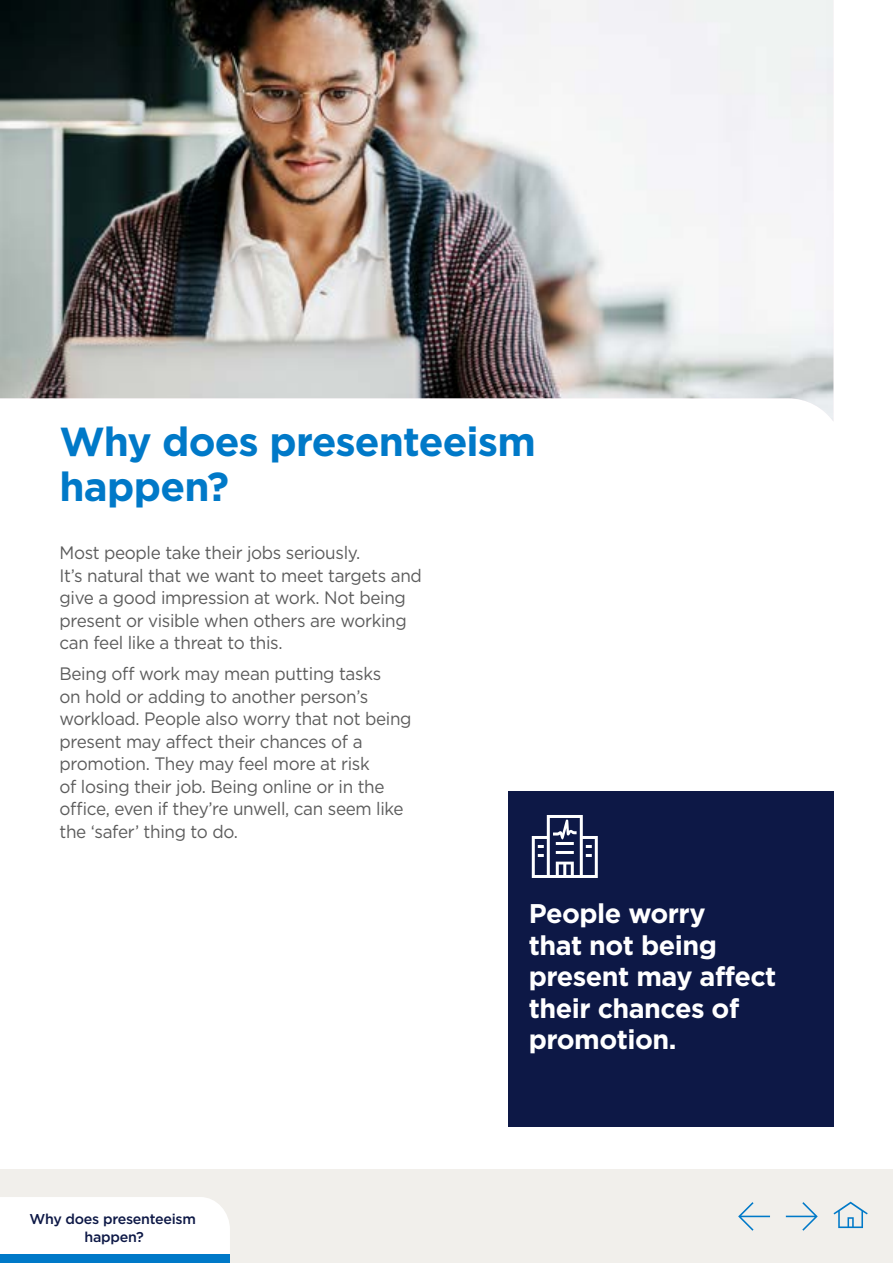
<style>
.page{position:relative;width:893px;height:1263px;background:#fff}
.page>*{position:absolute;margin:0;border:0;box-sizing:border-box;transform-origin:0 0}
.Section_heading{font:700 40.5px/45px "Gotham";letter-spacing:-.02em;color:#0079c8}
.Quote_NAVY{font:700 27px/31.5px "Gotham";letter-spacing:-.02em;color:#fff}
.Body_Copy{font:18px/22.5px "Gotham";letter-spacing:-.02em;color:#5c5c5c;scale:.95 1}
.t1{font:500 14.25px/18px "Gotham";letter-spacing:-.02em;color:#0d1846;text-align:center}
</style>
<div class="page">
<div style="left:0;top:1169px;width:893px;height:94px;background:#f1efeb"></div>
<svg style="left:738px;top:1202px;width:32px;height:29px"></svg>
<svg style="left:786px;top:1202px;width:32px;height:29px"></svg>
<img style="left:0;top:0;width:833px;height:421px">
<div style="left:0;top:1197px;width:230px;height:57px;background:#fff"></div>
<div style="left:0;top:1254px;width:230px;height:9px;background:#0079c8"></div>
<div style="left:507px;top:791px;width:326px;height:336px;background:#0d1846"></div>
<svg style="left:532px;top:815px;width:66px;height:63px"></svg>
<svg style="left:833px;top:1202px;width:35px;height:26px"></svg>
<p class="Section_heading" style="left:60px;top:419px;width:478px">Why does presenteeism happen?</p>
<p class="Body_Copy" style="left:60px;top:541px;width:383px">Most people take their jobs seriously.<br>It’s natural that we want to meet targets and give a good impression at work. Not being present or visible when others are working can feel like a threat to this.</p>
<p class="Body_Copy" style="left:60px;top:662px;width:372px">Being off work may mean putting tasks<br>on hold or adding to another person’s workload. People also worry that not being present may affect their chances of a promotion. They may feel more at risk<br>of losing their job. Being online or in the office, even if they’re unwell, can seem like the ‘safer’ thing to do.</p>
<p class="t1" style="left:30px;top:1209px;width:168px">Why does presenteeism happen?</p>
<p class="Quote_NAVY" style="left:529px;top:898px;width:249px">People worry<br>that not being present may affect their chances of promotion.</p>
</div>
